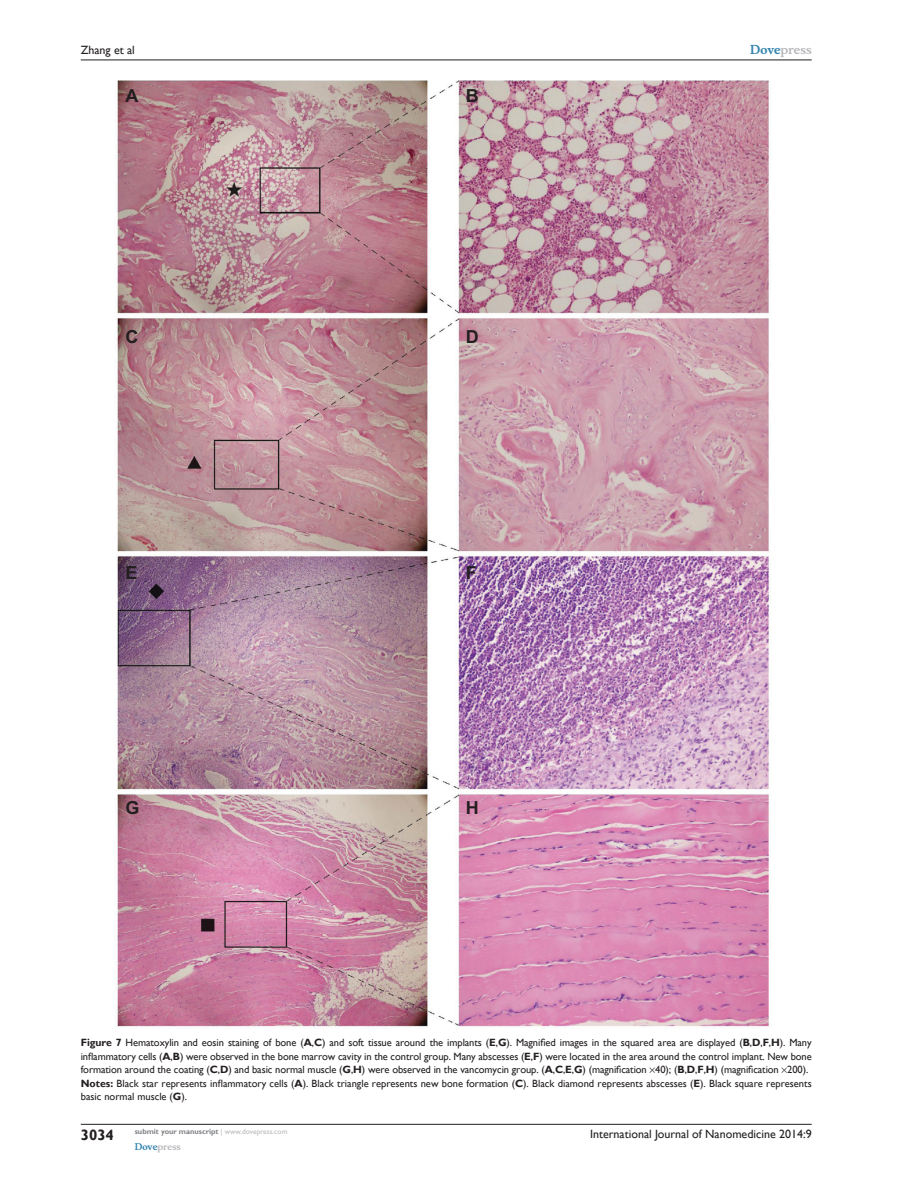
<style>
.page{position:relative;width:918px;height:1188px;background:#fff}
.page>*{position:absolute;margin:0;border:0;box-sizing:border-box;transform-origin:0 0}
.t1{font:700 18px "Arial";color:#231f20}
.t2{font:700 15px "Gill Sans";color:#231f20}
.t3{font:12px "Gill Sans";color:#231f20}
.t4{font:700 12px "Musee";color:#b8b9bc}
.FigC{font:10.5px/13.5px "Gill Sans";letter-spacing:-.01em;color:#231f20;text-align:justify}
.FC{font:10.5px/13.5px "Gill Sans";color:#231f20}
.t5{font:700 9px "Musee";color:#b8b9bc}
.t6{font:700 7.5px "Gill Sans";color:#808285}
.s1{color:#3485ae}
.s2{font-weight:700}
.s3{font-weight:400;color:#b8b9bc}
</style>
<div class="page">
<hr style="left:81px;top:1124px;width:731px;height:1px;background:#231f20">
<hr style="left:81px;top:60px;width:731px;height:1px;background:#231f20">
<img style="left:116px;top:81px;width:655px;height:946px">
<p class="t3" style="left:81px;top:43px;width:56px">Zhang et al</p>
<p class="t1" style="left:125px;top:84px;width:14px">A</p>
<p class="t1" style="left:466px;top:84px;width:14px">B</p>
<p class="t1" style="left:125px;top:325px;width:14px">C</p>
<p class="t1" style="left:466px;top:325px;width:14px">D</p>
<p class="t1" style="left:125px;top:561px;width:14px">E</p>
<p class="t1" style="left:466px;top:561px;width:12px">F</p>
<p class="t1" style="left:125px;top:796px;width:16px">G</p>
<p class="t1" style="left:466px;top:796px;width:14px">H</p>
<p class="t4" style="left:750px;top:43px;width:63px"><span class="s1">Dove</span>press</p>
<p class="FigC" style="left:81px;top:1036px;width:732px"><span class="s2">Figure 7</span> Hematoxylin and eosin staining of bone (<span class="s2">A</span>,<span class="s2">C</span>) and soft tissue around the implants (<span class="s2">E</span>,<span class="s2">G</span>). Magnified images in the squared area are displayed (<span class="s2">B</span>,<span class="s2">D</span>,<span class="s2">F</span>,<span class="s2">H</span>). Many inflammatory cells (<span class="s2">A</span>,<span class="s2">B</span>) were observed in the bone marrow cavity in the control group. Many abscesses (<span class="s2">E</span>,<span class="s2">F</span>) were located in the area around the control implant. New bone formation around the coating (<span class="s2">C</span>,<span class="s2">D</span>) and basic normal muscle (<span class="s2">G</span>,<span class="s2">H</span>) were observed in the vancomycin group. (<span class="s2">A</span>,<span class="s2">C</span>,<span class="s2">E</span>,<span class="s2">G</span>) (magnification 40); (<span class="s2">B</span>,<span class="s2">D</span>,<span class="s2">F</span>,<span class="s2">H</span>) (magnification 200).</p>
<p class="FC" style="left:81px;top:1077px;width:732px"><span class="s2">Notes:</span> Black star represents inflammatory cells (<span class="s2">A</span>). Black triangle represents new bone formation (<span class="s2">C</span>). Black diamond represents abscesses (<span class="s2">E</span>). Black square represents basic normal muscle (<span class="s2">G</span>).</p>
<h2 class="t2" style="left:81px;top:1126px;width:35px">3034</h2>
<p class="t6" style="left:135px;top:1127px;width:154px">submit your manuscript <span class="s3">| www.dovepress.com</span></p>
<p class="t5" style="left:135px;top:1141px;width:48px"><span class="s1">Dove</span>press</p>
<p class="t3" style="left:590px;top:1127px;width:223px">International Journal of Nanomedicine 2014:9</p>
</div>
